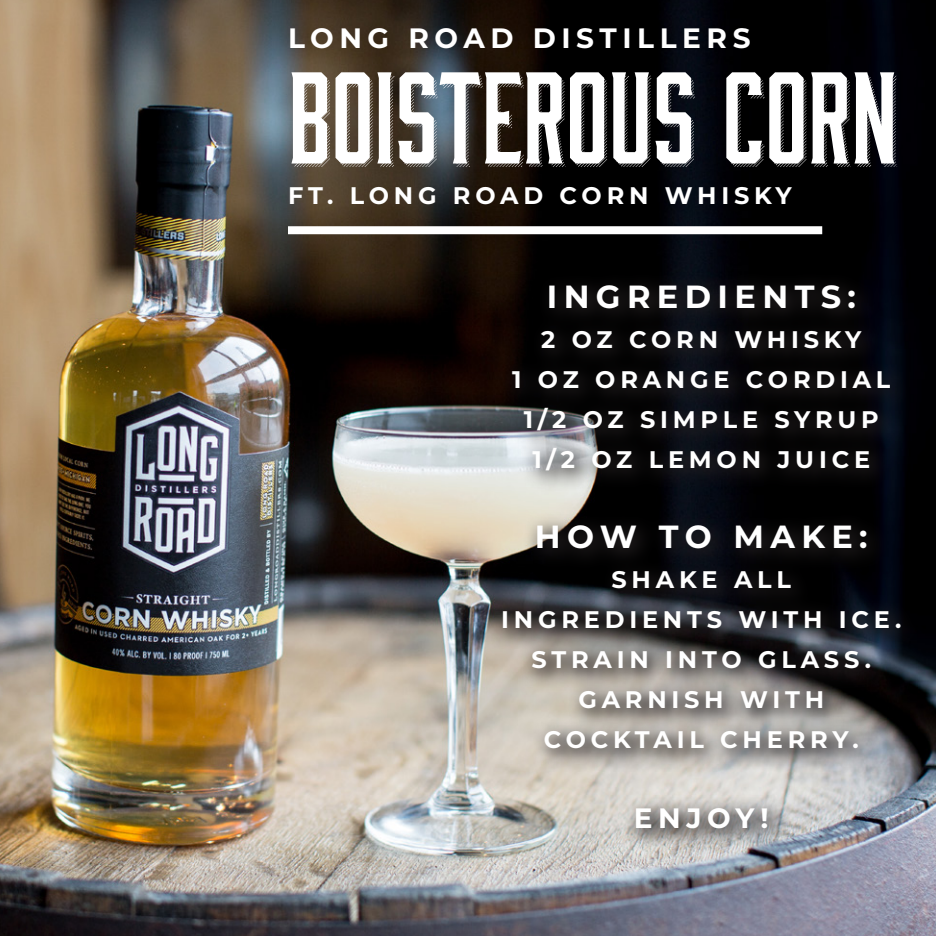
<style>
.page{position:relative;width:936px;height:936px;background:#fff}
.page>*{position:absolute;margin:0;border:0;box-sizing:border-box;transform-origin:0 0}
.t1{font:120px "Bourbon Lines";color:#fff}
.t2{font:120px "Bourbon";color:#fff}
.t3{font:700 32px "Montserrat";letter-spacing:.2em;color:#fff}
.t4{font:700 28px "Montserrat";letter-spacing:.2em;color:#fff}
.t5{font:700 24px "Montserrat";letter-spacing:.2em;color:#fff}
</style>
<div class="page">
<img style="left:0;top:0;width:936px;height:936px">
<div style="left:288px;top:226px;width:534px;height:8px;background:#fff"></div>
<svg style="left:489px;top:271px;width:433px;height:580px;background:#4a494a"></svg>
<p class="t4" style="left:288px;top:17px;width:464px">LONG ROAD DISTILLERS</p>
<p class="t2" style="left:722px;top:44px;width:44px">C</p>
<p class="t5" style="left:288px;top:178px;width:505px">FT. LONG ROAD CORN WHISKY</p>
<p class="t1" style="left:291px;top:48px;width:611px">BOISTEROUS CORN</p>
<p class="t3" style="left:547px;top:274px;width:310px">INGREDIENTS:</p>
<p class="t5" style="left:541px;top:322px;width:322px">2 OZ CORN WHISKY</p>
<p class="t5" style="left:512px;top:362px;width:380px">1 OZ ORANGE CORDIAL</p>
<p class="t5" style="left:524px;top:402px;width:357px">1/2 OZ SIMPLE SYRUP</p>
<p class="t5" style="left:532px;top:442px;width:339px">1/2 OZ LEMON JUICE</p>
<p class="t3" style="left:535px;top:514px;width:334px">HOW TO MAKE:</p>
<p class="t5" style="left:612px;top:562px;width:181px">SHAKE ALL</p>
<p class="t5" style="left:501px;top:602px;width:402px">INGREDIENTS WITH ICE.</p>
<p class="t5" style="left:532px;top:642px;width:341px">STRAIN INTO GLASS.</p>
<p class="t5" style="left:578px;top:682px;width:247px">GARNISH WITH</p>
<p class="t5" style="left:544px;top:722px;width:316px">COCKTAIL CHERRY.</p>
<p class="t4" style="left:634px;top:798px;width:136px">ENJOY!</p>
</div>
